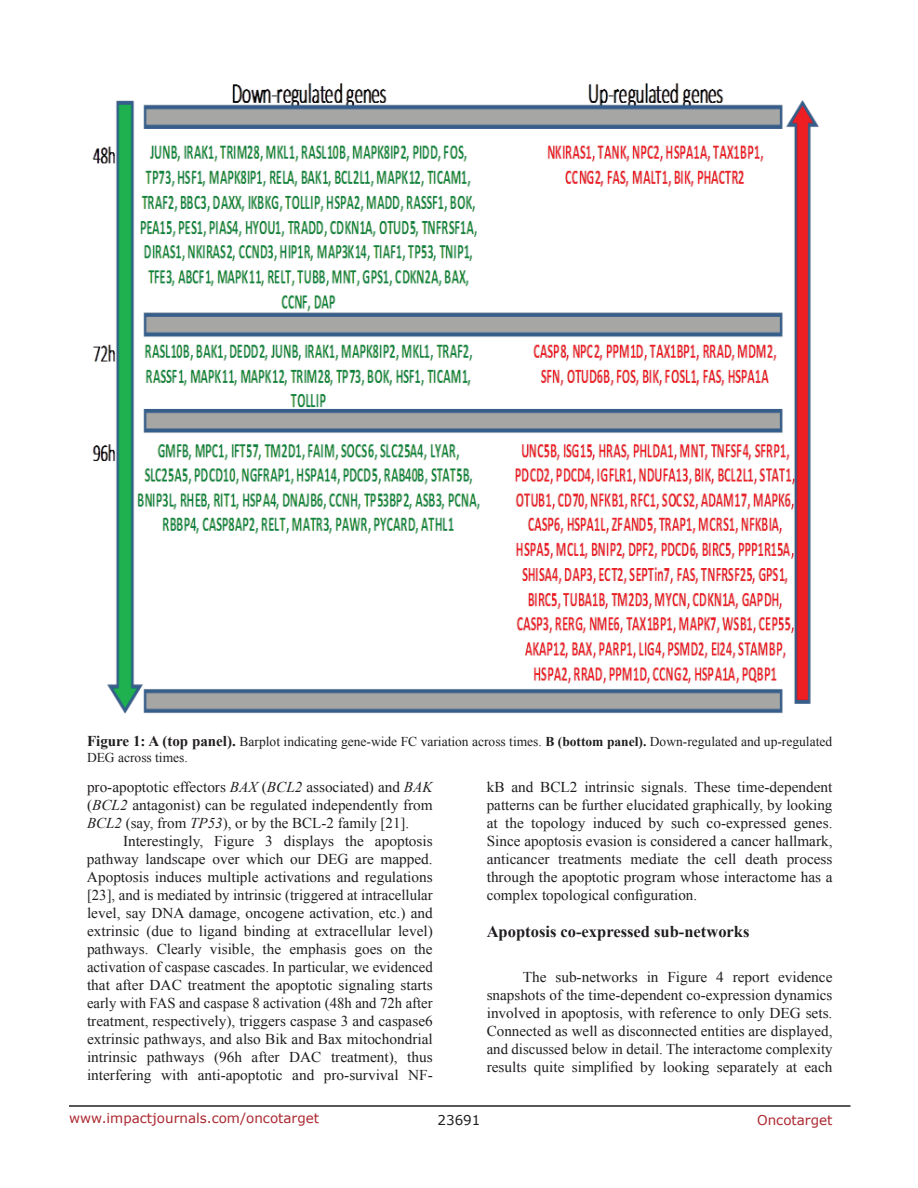
<style>
.page{position:relative;width:918px;height:1188px;background:#fff}
.page>*{position:absolute;margin:0;border:0;box-sizing:border-box;transform-origin:0 0}
.t1{font:700 16.5px "Times New Roman";color:#201d20}
.t2{font:15px/18px "Times New Roman";color:#201d20;text-align:justify}
.t3{font:13.5px/16.2px "Times New Roman";color:#201d20}
.t4{font:13.5px "Verdana";color:#ac2830}
.t5{font:13.5px "Verdana";color:#201d20}
.s1{font-weight:700;font-size:15px}
.s2{font-weight:700;font-size:15px;color:#231f20}
.s3{font-weight:700}
.s4{font-style:italic}
</style>
<div class="page">
<hr style="left:69px;top:1105px;width:781px;height:2px;background:#231f20">
<img style="left:92px;top:83px;width:727px;height:631px">
<p class="t3" style="left:87px;top:733px;width:747px"><span class="s1">Figure 1:</span> <span class="s2">A (top panel).</span> Barplot indicating gene-wide FC variation across times. <span class="s3">B (bottom panel).</span> Down-regulated and up-regulated<br>DEG across times.</p>
<p class="t2" style="left:87px;top:777px;width:347px">pro-apoptotic effectors <span class="s4">BAX</span> (<span class="s4">BCL2</span> associated) and <span class="s4">BAK </span>(<span class="s4">BCL2</span> antagonist) can be regulated independently from <span class="s4">BCL2</span> (say, from <span class="s4">TP53</span>), or by the BCL-2 family [21].</p>
<p class="t2" style="left:87px;top:831px;width:347px;text-indent:36px">Interestingly, Figure 3 displays the apoptosis pathway landscape over which our DEG are mapped.<br>Apoptosis induces multiple activations and regulations [23], and is mediated by intrinsic (triggered at intracellular level, say DNA damage, oncogene activation, etc.) and extrinsic (due to ligand binding at extracellular level) pathways. Clearly visible, the emphasis goes on the activation of caspase cascades. In particular, we evidenced that after DAC treatment the apoptotic signaling starts early with FAS and caspase 8 activation (48h and 72h after treatment, respectively), triggers caspase 3 and caspase6 extrinsic pathways, and also Bik and Bax mitochondrial intrinsic pathways (96h after DAC treatment), thus interfering with anti-apoptotic and pro-survival NF-</p>
<p class="t2" style="left:487px;top:777px;width:347px">kB and BCL2 intrinsic signals. These time-dependent patterns can be further elucidated graphically, by looking at the topology induced by such co-expressed genes.<br>Since apoptosis evasion is considered a cancer hallmark, anticancer treatments mediate the cell death process through the apoptotic program whose interactome has a complex topological configuration.</p>
<p class="t1" style="left:487px;top:920px;width:264px">Apoptosis co-expressed sub-networks</p>
<p class="t2" style="left:487px;top:968px;width:347px;text-indent:36px">The sub-networks in Figure 4 report evidence snapshots of the time-dependent co-expression dynamics involved in apoptosis, with reference to only DEG sets.<br>Connected as well as disconnected entities are displayed, and discussed below in detail. The interactome complexity results quite simplified by looking separately at each</p>
<p class="t4" style="left:69px;top:1109px;width:252px">www.impactjournals.com/oncotarget</p>
<p class="t5" style="left:438px;top:1111px;width:44px">23691</p>
<p class="t4" style="left:757px;top:1111px;width:77px">Oncotarget</p>
</div>
